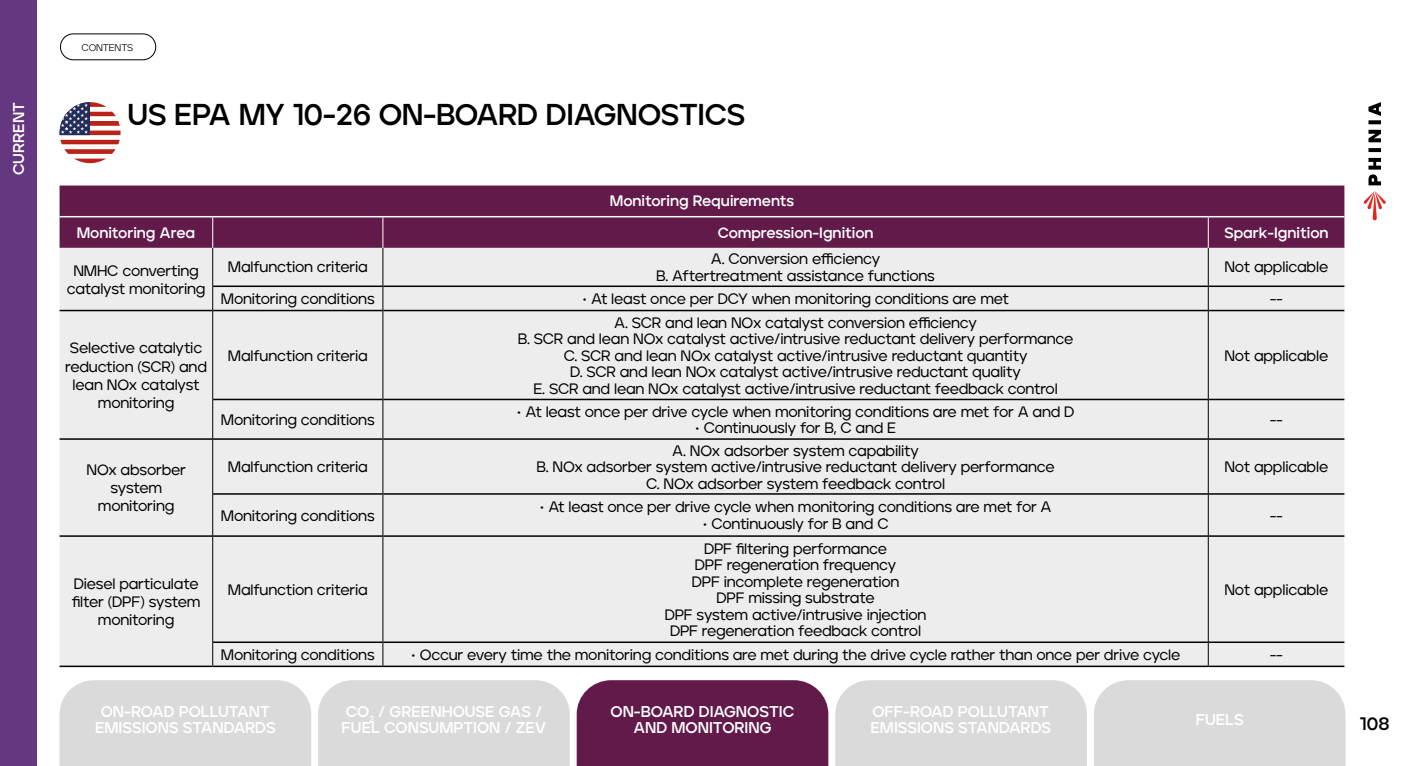
<style>
.page{position:relative;width:1404px;height:766px;background:#fff}
.page>*{position:absolute;margin:0;border:0;box-sizing:border-box;transform-origin:0 0}
.t1{font:700 30px "Jeko";letter-spacing:-.01em;color:#000}
.t2{font:700 18px "Jeko";color:#000}
.t3{font:700 15.6px/16.8px "Jeko";color:#fff;text-align:center}
.t4{font:500 15px/16.5px "Jeko";letter-spacing:-.015em;color:#000;text-align:center}
.t5{font:700 15px "Jeko";color:#fff}
.t6{font:9.6px "Jeko";letter-spacing:-.01em;color:#000}
</style>
<div class="page">
<div style="left:0;top:0;width:37px;height:765px;background:#643780"></div>
<div style="left:318px;top:680px;width:251px;height:85px;background:#dadada"></div>
<div style="left:576px;top:680px;width:252px;height:85px;background:#621a4a"></div>
<div style="left:835px;top:680px;width:251px;height:85px;background:#dadada"></div>
<div style="left:1094px;top:680px;width:251px;height:85px;background:#dadada"></div>
<div style="left:60px;top:680px;width:251px;height:85px;background:#dadada"></div>
<svg style="left:1363px;top:191px;width:22px;height:29px"></svg>
<svg style="left:1368px;top:102px;width:12px;height:83px"></svg>
<svg style="left:60px;top:102px;width:60px;height:61px"></svg>
<div style="left:60px;top:185px;width:1284px;height:63px;background:#621a4a"></div>
<div style="left:60px;top:248px;width:1284px;height:417px;background:#ededed"></div>
<hr style="left:60px;top:216px;width:153px;height:1px;background:#fff">
<hr style="left:213px;top:216px;width:170px;height:1px;background:#fff">
<hr style="left:60px;top:665px;width:153px;height:2px;background:#000">
<hr style="left:383px;top:216px;width:825px;height:1px;background:#fff">
<hr style="left:1208px;top:216px;width:136px;height:1px;background:#fff">
<hr style="left:213px;top:285px;width:169px;height:2px;background:#000">
<hr style="left:383px;top:285px;width:824px;height:2px;background:#000">
<hr style="left:1208px;top:285px;width:136px;height:2px;background:#000">
<hr style="left:60px;top:310px;width:152px;height:1px;background:#000">
<hr style="left:213px;top:310px;width:169px;height:1px;background:#000">
<hr style="left:383px;top:310px;width:824px;height:1px;background:#000">
<hr style="left:1208px;top:310px;width:136px;height:1px;background:#000">
<hr style="left:213px;top:398px;width:169px;height:2px;background:#000">
<hr style="left:383px;top:398px;width:824px;height:2px;background:#000">
<hr style="left:1208px;top:398px;width:136px;height:2px;background:#000">
<hr style="left:60px;top:438px;width:152px;height:1px;background:#000">
<hr style="left:213px;top:438px;width:169px;height:1px;background:#000">
<hr style="left:383px;top:438px;width:824px;height:1px;background:#000">
<hr style="left:1208px;top:438px;width:136px;height:1px;background:#000">
<hr style="left:213px;top:493px;width:169px;height:1px;background:#000">
<hr style="left:383px;top:493px;width:824px;height:1px;background:#000">
<hr style="left:1208px;top:493px;width:136px;height:1px;background:#000">
<hr style="left:60px;top:535px;width:152px;height:1px;background:#000">
<hr style="left:213px;top:535px;width:169px;height:1px;background:#000">
<hr style="left:383px;top:535px;width:824px;height:1px;background:#000">
<hr style="left:1208px;top:535px;width:136px;height:1px;background:#000">
<hr style="left:213px;top:641px;width:169px;height:1px;background:#000">
<hr style="left:213px;top:665px;width:170px;height:2px;background:#000">
<hr style="left:383px;top:641px;width:824px;height:1px;background:#000">
<hr style="left:383px;top:665px;width:825px;height:2px;background:#000">
<hr style="left:1208px;top:641px;width:136px;height:1px;background:#000">
<hr style="left:1208px;top:665px;width:136px;height:2px;background:#000">
<hr style="left:212px;top:217px;width:1px;height:31px;background:#fff">
<hr style="left:382px;top:217px;width:1px;height:31px;background:#fff">
<hr style="left:1207px;top:217px;width:1px;height:31px;background:#fff">
<hr style="left:212px;top:248px;width:1px;height:38px;background:#000">
<hr style="left:382px;top:248px;width:1px;height:38px;background:#000">
<hr style="left:1207px;top:248px;width:1px;height:38px;background:#000">
<svg style="left:212px;top:286px;width:1px;height:24px"></svg>
<svg style="left:382px;top:286px;width:1px;height:24px"></svg>
<svg style="left:1207px;top:286px;width:1px;height:24px"></svg>
<hr style="left:212px;top:310px;width:1px;height:89px;background:#000">
<hr style="left:382px;top:310px;width:1px;height:89px;background:#000">
<hr style="left:1207px;top:310px;width:1px;height:89px;background:#000">
<hr style="left:212px;top:399px;width:1px;height:40px;background:#000">
<hr style="left:382px;top:399px;width:1px;height:40px;background:#000">
<hr style="left:1207px;top:399px;width:1px;height:40px;background:#000">
<hr style="left:212px;top:439px;width:1px;height:55px;background:#000">
<hr style="left:382px;top:439px;width:1px;height:55px;background:#000">
<hr style="left:1207px;top:439px;width:1px;height:55px;background:#000">
<hr style="left:212px;top:494px;width:1px;height:42px;background:#000">
<hr style="left:382px;top:494px;width:1px;height:42px;background:#000">
<hr style="left:1207px;top:494px;width:1px;height:42px;background:#000">
<hr style="left:212px;top:536px;width:1px;height:106px;background:#000">
<hr style="left:382px;top:536px;width:1px;height:106px;background:#000">
<hr style="left:1207px;top:536px;width:1px;height:106px;background:#000">
<svg style="left:212px;top:642px;width:1px;height:23px"></svg>
<svg style="left:382px;top:642px;width:1px;height:23px"></svg>
<svg style="left:1207px;top:642px;width:1px;height:23px"></svg>
<div style="left:60px;top:33px;width:96px;height:27px;border:1px solid #000;border-radius:13px"></div>
<p class="t3" style="left:10px;top:175px;width:75px;rotate:-90deg">CURRENT</p>
<p class="t6" style="left:82px;top:42px;width:53px">CONTENTS</p>
<h1 class="t1" style="left:128px;top:96px;width:619px">US EPA MY 10-26 ON-BOARD DIAGNOSTICS</h1>
<p class="t5" style="left:610px;top:192px;width:185px">Monitoring Requirements</p>
<p class="t5" style="left:77px;top:224px;width:120px">Monitoring Area</p>
<p class="t5" style="left:717px;top:224px;width:157px">Compression-Ignition</p>
<p class="t5" style="left:1224px;top:224px;width:105px">Spark-Ignition</p>
<p class="t4" style="left:67px;top:261px;width:140px;line-height:18px">NMHC converting catalyst monitoring</p>
<p class="t4" style="left:228px;top:259px;width:141px">Malfunction criteria</p>
<p class="t4" style="left:656px;top:251px;width:280px">A. Conversion efficiency<br>B. Aftertreatment assistance functions</p>
<p class="t4" style="left:1224px;top:259px;width:105px">Not applicable</p>
<p class="t4" style="left:221px;top:290px;width:155px">Monitoring conditions</p>
<p class="t4" style="left:582px;top:290px;width:428px">• At least once per DCY when monitoring conditions are met</p>
<p class="t4" style="left:1269px;top:290px;width:15px">--</p>
<p class="t4" style="left:65px;top:339px;width:143px;line-height:18px">Selective catalytic reduction (SCR) and lean NOx catalyst monitoring</p>
<p class="t4" style="left:228px;top:347px;width:141px">Malfunction criteria</p>
<p class="t4" style="left:518px;top:314px;width:557px">A. SCR and lean NOx catalyst conversion efficiency<br>B. SCR and lean NOx catalyst active/intrusive reductant delivery performance C. SCR and lean NOx catalyst active/intrusive reductant quantity<br>D. SCR and lean NOx catalyst active/intrusive reductant quality<br>E. SCR and lean NOx catalyst active/intrusive reductant feedback control</p>
<p class="t4" style="left:1224px;top:347px;width:105px">Not applicable</p>
<p class="t4" style="left:516px;top:403px;width:559px">• At least once per drive cycle when monitoring conditions are met for A and D</p>
<p class="t4" style="left:694px;top:419px;width:203px">• Continuously for B, C and E</p>
<p class="t4" style="left:221px;top:411px;width:155px">Monitoring conditions</p>
<p class="t4" style="left:1269px;top:411px;width:15px">--</p>
<p class="t4" style="left:86px;top:461px;width:101px;line-height:18px">NOx absorber system monitoring</p>
<p class="t4" style="left:228px;top:458px;width:141px">Malfunction criteria</p>
<p class="t4" style="left:221px;top:507px;width:155px">Monitoring conditions</p>
<p class="t4" style="left:72px;top:574px;width:130px;line-height:18px">Diesel particulate filter (DPF) system monitoring</p>
<p class="t4" style="left:228px;top:581px;width:141px">Malfunction criteria</p>
<p class="t4" style="left:536px;top:442px;width:519px">A. NOx adsorber system capability<br>B. NOx adsorber system active/intrusive reductant delivery performance<br>C. NOx adsorber system feedback control</p>
<p class="t4" style="left:539px;top:499px;width:513px">• At least once per drive cycle when monitoring conditions are met for A</p>
<p class="t4" style="left:702px;top:515px;width:187px">• Continuously for B and C</p>
<p class="t4" style="left:664px;top:540px;width:263px">DPF filtering performance<br>DPF regeneration frequency<br>DPF incomplete regeneration<br>DPF missing substrate<br>DPF system active/intrusive injection<br>DPF regeneration feedback control</p>
<p class="t4" style="left:1224px;top:458px;width:105px">Not applicable</p>
<p class="t4" style="left:1269px;top:507px;width:15px">--</p>
<p class="t4" style="left:1224px;top:581px;width:105px">Not applicable</p>
<p class="t4" style="left:221px;top:646px;width:155px">Monitoring conditions</p>
<p class="t4" style="left:411px;top:646px;width:771px">• Occur every time the monitoring conditions are met during the drive cycle rather than once per drive cycle</p>
<p class="t4" style="left:1269px;top:646px;width:15px">--</p>
<p class="t3" style="left:95px;top:702px;width:182px">ON-ROAD POLLUTANT<br>EMISSIONS STANDARDS</p>
<p class="t3" style="left:341px;top:702px;width:206px;text-align:left">CO<sub>2</sub> / GREENHOUSE GAS /<br>FUEL CONSUMPTION / ZEV</p>
<p class="t3" style="left:610px;top:702px;width:185px">ON-BOARD DIAGNOSTIC<br>AND MONITORING</p>
<p class="t3" style="left:1195px;top:711px;width:49px">FUELS</p>
<p class="t3" style="left:870px;top:702px;width:182px;text-align:left">OFF-ROAD POLLUTANT<br>EMISSIONS STANDARDS</p>
<p class="t2" style="left:1359px;top:712px;width:31px">108</p>
</div>
